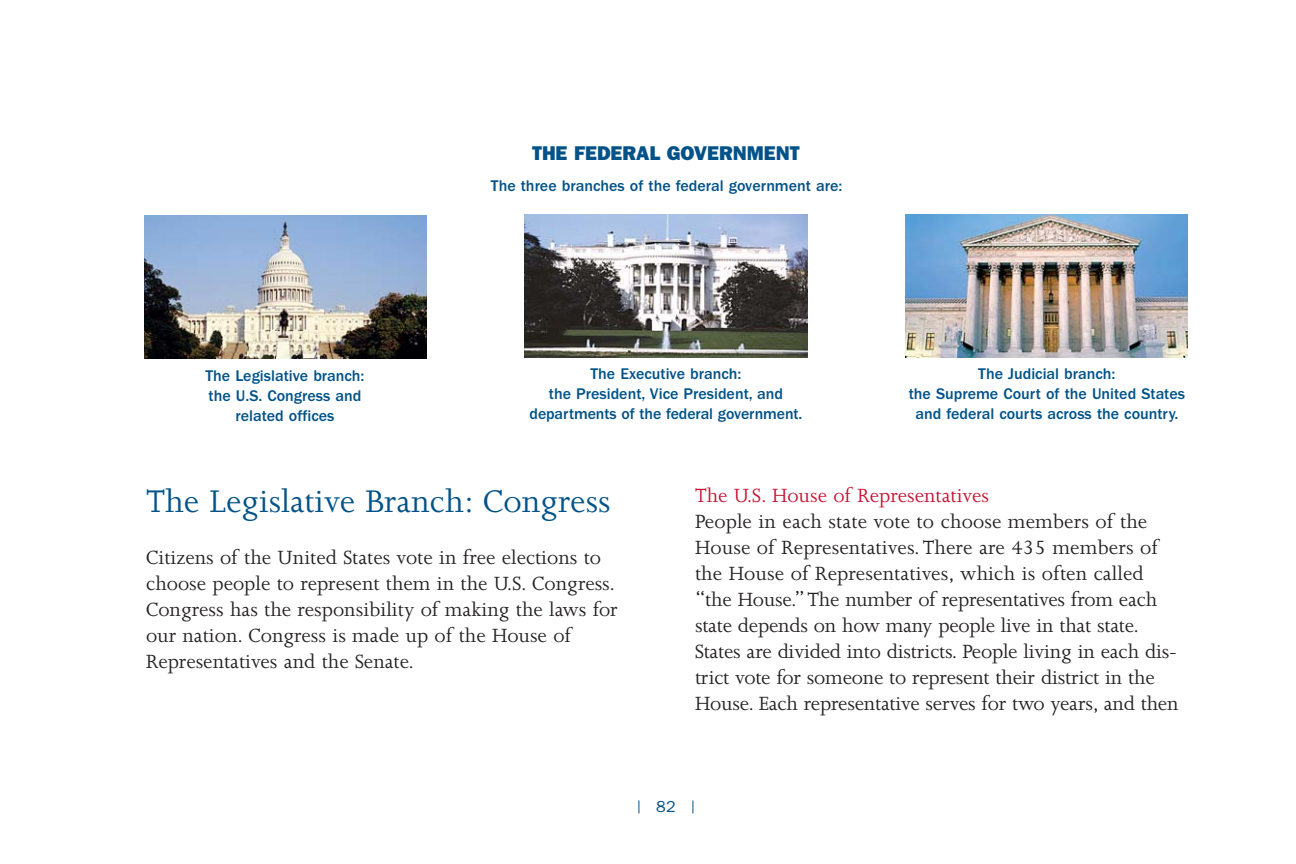
<style>
.page{position:relative;width:1296px;height:864px;background:#fff}
.page>*{position:absolute;margin:0;border:0;box-sizing:border-box;transform-origin:0 0}
.t1{font:36px "Joanna";color:#005288}
.t2{font:22px/26px "Joanna";color:#231f20}
.t3{font:22px "Joanna";color:#c41130}
.t4{font:800 20px "Franklin Gothic";color:#005288}
.t5{font:500 16px/20px "Franklin Gothic";color:#005288;text-align:center}
.t6{font:16px "Franklin Gothic";color:#005288}
</style>
<div class="page">
<svg style="left:638px;top:800px;width:1px;height:13px"></svg>
<svg style="left:692px;top:800px;width:1px;height:13px"></svg>
<img style="left:144px;top:215px;width:282px;height:144px">
<img style="left:525px;top:214px;width:282px;height:143px">
<img style="left:906px;top:214px;width:282px;height:143px">
<p class="t4" style="left:532px;top:146px;width:269px">THE FEDERAL GOVERNMENT</p>
<p class="t5" style="left:205px;top:367px;width:161px">The Legislative branch: the U.S. Congress and related offices</p>
<p class="t5" style="left:491px;top:176px;width:353px">The three branches of the federal government are:</p>
<p class="t5" style="left:530px;top:365px;width:274px">The Executive branch:<br>the President, Vice President, and departments of the federal government.</p>
<p class="t5" style="left:909px;top:365px;width:278px">The Judicial branch:<br>the Supreme Court of the United States and federal courts across the country.</p>
<h1 class="t1" style="left:146px;top:488px;width:466px">The Legislative Branch: Congress</h1>
<p class="t2" style="left:146px;top:546px;width:473px">Citizens of the United States vote in free elections to choose people to represent them in the U.S. Congress.<br>Congress has the responsibility of making the laws for our nation. Congress is made up of the House of Representatives and the Senate.</p>
<p class="t3" style="left:695px;top:488px;width:296px">The U.S. House of Representatives</p>
<p class="t2" style="left:695px;top:511px;width:485px">People in each state vote to choose members of the House of Representatives. There are 435 members of the House of Representatives, which is often called “the House.”The number of representatives from each state depends on how many people live in that state.<br>States are divided into districts. People living in each dis&shy;trict vote for someone to represent their district in the House. Each representative serves for two years, and then</p>
<p class="t6" style="left:656px;top:801px;width:21px">82</p>
</div>
